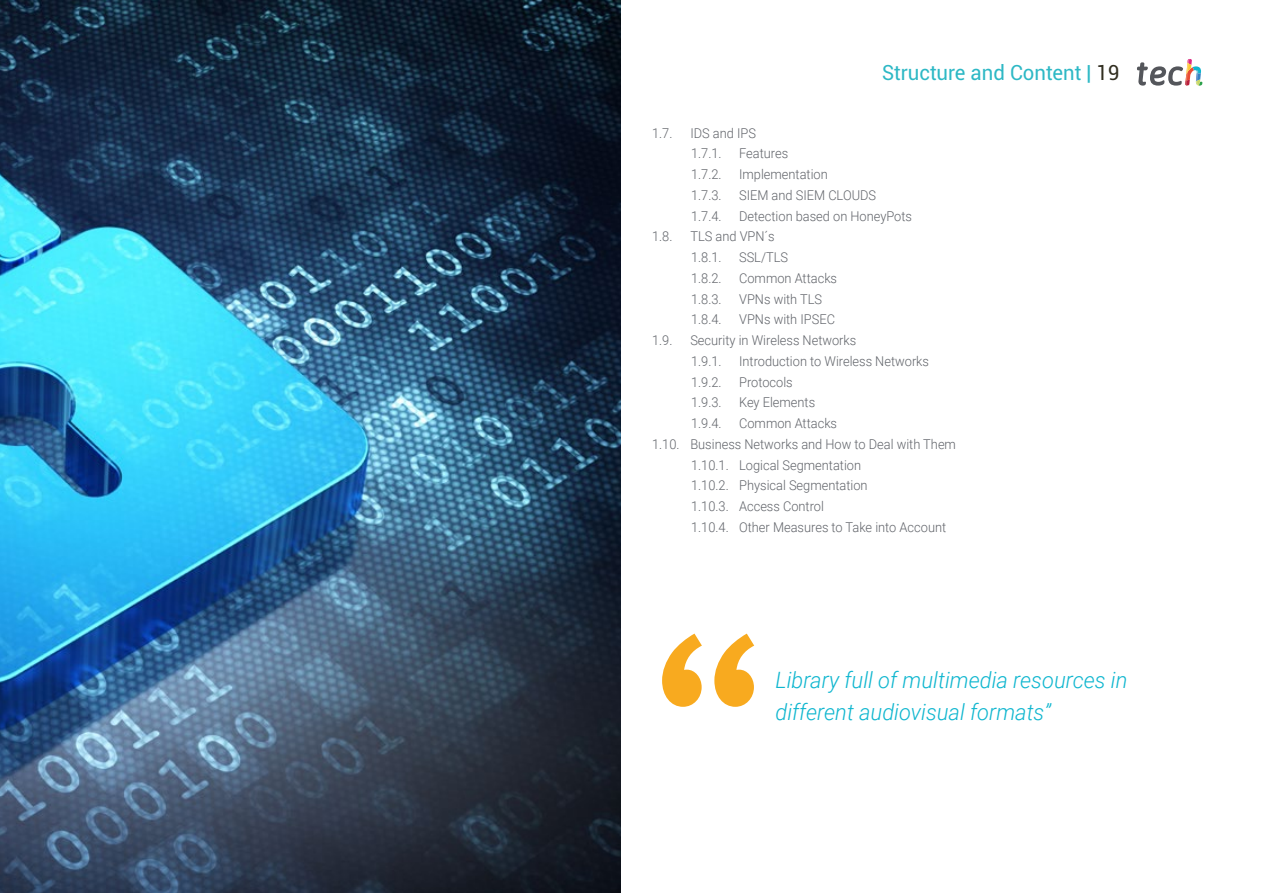
<style>
.page{position:relative;width:1263px;height:893px;background:#fff}
.page>*{position:absolute;margin:0;border:0;box-sizing:border-box;transform-origin:0 0}
.t1{font:italic 300 22.5px/31.5px "Roboto";color:#0fb6cf}
.t2{font:21px "Roboto";color:#2db8c5}
.t3{font:300 13.5px/20.7px "Roboto";color:#61646a;scale:.95 1}
.s1{color:#312e20}
</style>
<div class="page">
<img style="left:0;top:0;width:621px;height:893px">
<svg style="left:662px;top:634px;width:92px;height:73px"></svg>
<svg style="left:1137px;top:59px;width:65px;height:27px"></svg>
<p class="t3" style="left:652px;top:122px;width:23px">1.7.</p>
<p class="t3" style="left:690px;top:122px;width:71px">IDS and IPS<br>1.7.1.</p>
<p class="t3" style="left:739px;top:143px;width:53px">Features</p>
<h2 class="t2" style="left:882px;top:57px;width:239px">Structure and Content | <span class="s1">19</span></h2>
<p class="t3" style="left:691px;top:164px;width:34px">1.7.2.</p>
<p class="t3" style="left:739px;top:164px;width:95px">Implementation</p>
<p class="t3" style="left:691px;top:184px;width:34px">1.7.3.</p>
<p class="t3" style="left:739px;top:184px;width:146px">SIEM and SIEM CLOUDS</p>
<p class="t3" style="left:691px;top:205px;width:34px">1.7.4.</p>
<p class="t3" style="left:739px;top:205px;width:184px">Detection based on HoneyPots</p>
<p class="t3" style="left:652px;top:226px;width:23px">1.8.</p>
<p class="t3" style="left:690px;top:226px;width:90px">TLS and VPN´s<br>1.8.1.</p>
<p class="t3" style="left:739px;top:247px;width:53px">SSL/TLS</p>
<p class="t3" style="left:691px;top:267px;width:34px">1.8.2.</p>
<p class="t3" style="left:739px;top:267px;width:105px">Common Attacks</p>
<p class="t3" style="left:691px;top:288px;width:34px">1.8.3.</p>
<p class="t3" style="left:739px;top:288px;width:89px">VPNs with TLS</p>
<p class="t3" style="left:691px;top:309px;width:34px">1.8.4.</p>
<p class="t3" style="left:739px;top:309px;width:102px">VPNs with IPSEC</p>
<p class="t3" style="left:652px;top:330px;width:23px">1.9.</p>
<p class="t3" style="left:690px;top:330px;width:176px">Security in Wireless Networks<br>1.9.1.</p>
<p class="t3" style="left:739px;top:350px;width:201px">Introduction to Wireless Networks</p>
<p class="t3" style="left:691px;top:371px;width:34px">1.9.2.</p>
<p class="t3" style="left:739px;top:371px;width:58px">Protocols</p>
<p class="t3" style="left:691px;top:392px;width:34px">1.9.3.</p>
<p class="t3" style="left:739px;top:392px;width:82px">Key Elements</p>
<p class="t3" style="left:691px;top:413px;width:34px">1.9.4.</p>
<p class="t3" style="left:739px;top:413px;width:105px">Common Attacks</p>
<p class="t3" style="left:652px;top:433px;width:321px">1.10. Business Networks and How to Deal with Them</p>
<p class="t3" style="left:691px;top:454px;width:180px">1.10.1. Logical Segmentation</p>
<p class="t3" style="left:691px;top:475px;width:187px">1.10.2. Physical Segmentation</p>
<p class="t3" style="left:691px;top:496px;width:141px">1.10.3. Access Control</p>
<p class="t3" style="left:691px;top:516px;width:270px">1.10.4. Other Measures to Take into Account</p>
<h1 class="t1" style="left:775px;top:663px;width:354px">Library full of multimedia resources in different audiovisual formats”</h1>
</div>
